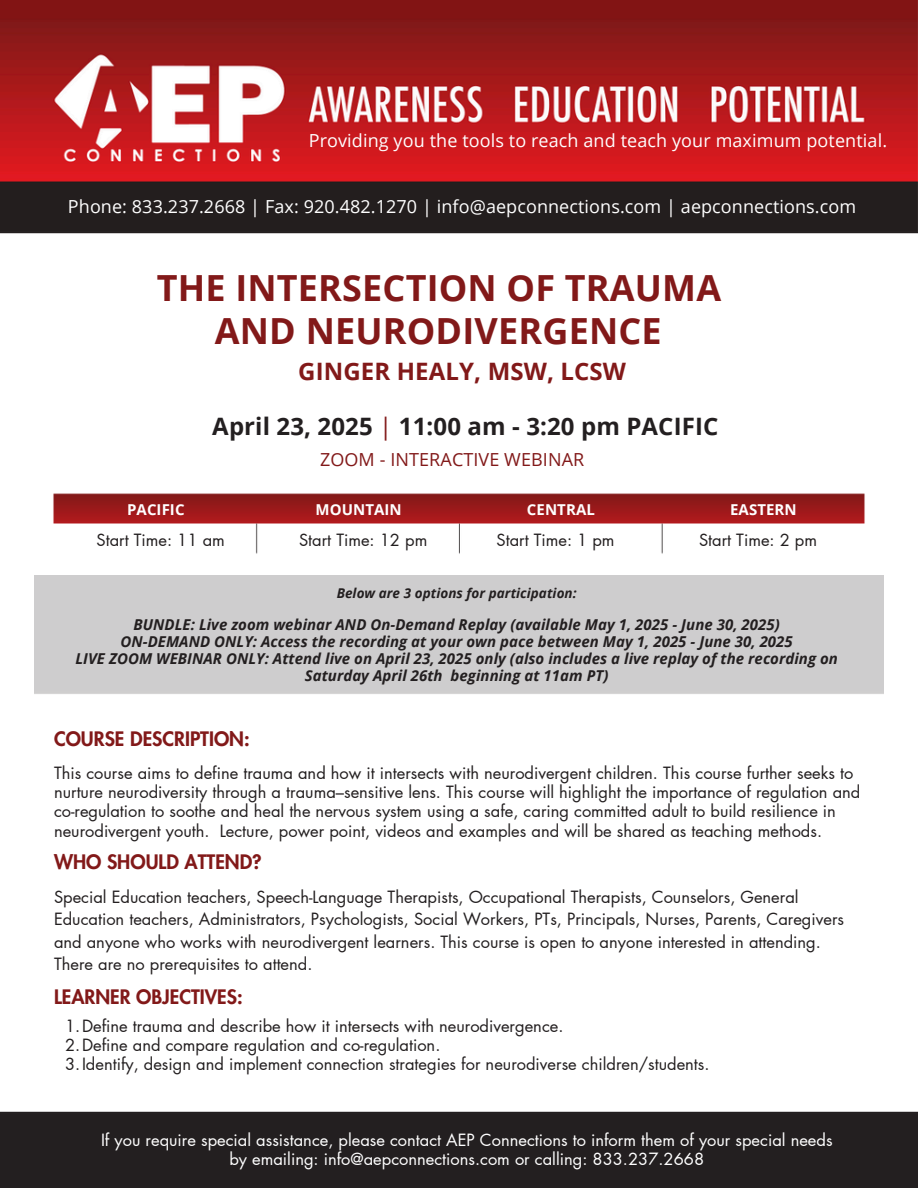
<style>
.page{position:relative;width:918px;height:1188px;background:#fff}
.page>*{position:absolute;margin:0;border:0;box-sizing:border-box;transform-origin:0 0}
.t1{font:700 36px "Open Sans";letter-spacing:.005em;color:#821919}
.t2{font:700 24px "Open Sans";letter-spacing:.005em;color:#231f20}
.t3{font:700 24px "Open Sans";letter-spacing:.005em;color:#821919}
.t4{font:800 19.5px "Futura LT Pro";color:#821919}
.t5{font:18px "Open Sans";letter-spacing:.005em;color:#fff}
.t6{font:18px "Open Sans";letter-spacing:.005em;color:#821919}
.t7{font:16.5px/22.5px "Futura LT Pro";color:#231f20}
.t8{font:16.5px/19.2px "Futura LT Pro";color:#fff;text-align:center}
.t9{font:italic 700 15px/16.8px "Open Sans";letter-spacing:.005em;color:#231f20;text-align:center}
.t10{font:700 15px "Open Sans";letter-spacing:.005em;color:#fff}
.t11{font:italic 700 13.5px "Open Sans";letter-spacing:.005em;color:#231f20}
.s1{font-weight:400;color:#821919}
</style>
<div class="page">
<div style="left:0;top:1112px;width:918px;height:76px;background:#231f20"></div>
<img style="left:0;top:0;width:918px;height:234px">
<img style="left:53px;top:493px;width:812px;height:61px">
<h5 class="t5" style="left:309px;top:128px;width:580px">Providing you the tools to reach and teach your maximum potential.</h5>
<h5 class="t5" style="left:68px;top:194px;width:790px">Phone: 833.237.2668 | Fax: 920.482.1270 | info@aepconnections.com | aepconnections.com</h5>
<h1 class="t1" style="left:157px;top:262px;width:566px">THE INTERSECTION OF TRAUMA</h1>
<h1 class="t1" style="left:215px;top:305px;width:448px">AND NEURODIVERGENCE</h1>
<h2 class="t3" style="left:298px;top:354px;width:329px">GINGER HEALY, MSW, LCSW</h2>
<h2 class="t2" style="left:212px;top:409px;width:508px">April 23, 2025 <span class="s1">|</span> 11:00 am - 3:20 pm PACIFIC</h2>
<p class="t6" style="left:320px;top:447px;width:266px">ZOOM - INTERACTIVE WEBINAR</p>
<p class="t10" style="left:127px;top:499px;width:59px">PACIFIC</p>
<p class="t10" style="left:316px;top:499px;width:88px">MOUNTAIN</p>
<p class="t10" style="left:527px;top:499px;width:69px">CENTRAL</p>
<p class="t10" style="left:730px;top:499px;width:68px">EASTERN</p>
<h4 class="t7" style="left:97px;top:529px;width:130px">Start Time: 11 am</h4>
<p class="t7" style="left:299px;top:529px;width:130px">Start Time: 12 pm</p>
<h6 class="t7" style="left:497px;top:529px;width:120px">Start Time: 1 pm</h6>
<p class="t7" style="left:699px;top:529px;width:120px">Start Time: 2 pm</p>
<h3 class="t11" style="left:337px;top:583px;width:241px">Below are 3 options for participation:</h3>
<p class="t9" style="left:133px;top:616px;width:648px">BUNDLE: Live zoom webinar AND On-Demand Replay (available May 1, 2025 - June 30, 2025)</p>
<h3 class="t9" style="left:120px;top:633px;width:674px">ON-DEMAND ONLY: Access the recording at your own pace between May 1, 2025 - June 30, 2025</h3>
<p class="t9" style="left:75px;top:650px;width:764px">LIVE ZOOM WEBINAR ONLY: Attend live on April 23, 2025 only (also includes a live replay of the recording on<br>Saturday April 26th beginning at 11am PT)</p>
<p class="t4" style="left:54px;top:730px;width:197px">COURSE DESCRIPTION:</p>
<p class="t7" style="left:54px;top:764px;width:808px;line-height:19.2px">This course aims to define trauma and how it intersects with neurodivergent children. This course further seeks to nurture neurodiversity through a trauma–sensitive lens. This course will highlight the importance of regulation and co-regulation to soothe and heal the nervous system using a safe, caring committed adult to build resilience in neurodivergent youth. Lecture, power point, videos and examples and will be shared as teaching methods.</p>
<h3 class="t4" style="left:54px;top:853px;width:209px">WHO SHOULD ATTEND?</h3>
<h6 class="t7" style="left:54px;top:886px;width:792px">Special Education teachers, Speech-Language Therapists, Occupational Therapists, Counselors, General Education teachers, Administrators, Psychologists, Social Workers, PTs, Principals, Nurses, Parents, Caregivers and anyone who works with neurodivergent learners. This course is open to anyone interested in attending.<br>There are no prerequisites to attend.</h6>
<p class="t4" style="left:54px;top:987px;width:190px">LEARNER OBJECTIVES:</p>
<p class="t7" style="left:65px;top:1016px;width:500px">1.Define trauma and describe how it intersects with neurodivergence.</p>
<h6 class="t7" style="left:65px;top:1035px;width:377px">2.Define and compare regulation and co-regulation.</h6>
<p class="t7" style="left:65px;top:1054px;width:646px">3.Identify, design and implement connection strategies for neurodiverse children/students.</p>
<h6 class="t8" style="left:101px;top:1131px;width:733px">If you require special assistance, please contact AEP Connections to inform them of your special needs by emailing: info@aepconnections.com or calling: 833.237.2668</h6>
</div>
